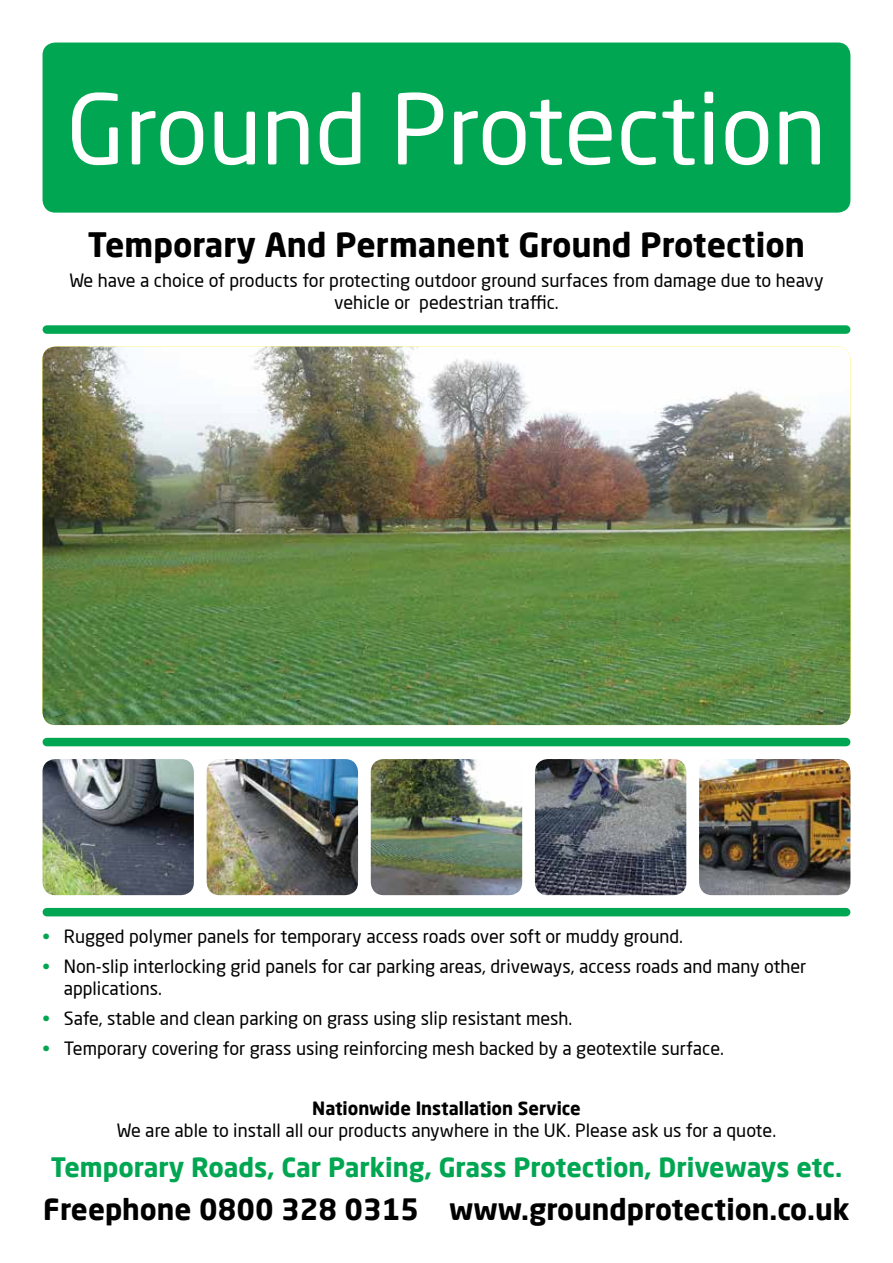
<style>
.page{position:relative;width:893px;height:1263px;background:#fff}
.page>*{position:absolute;margin:0;border:0;box-sizing:border-box;transform-origin:0 0}
.t1{font:96px "Neo Sans Pro";color:#fff}
.t2{font:700 33px "Neo Sans Pro";color:#000}
.t3{font:700 28.8px "Neo Sans Pro";color:#000}
.t4{font:700 26.25px "Neo Sans Pro";color:#00a651}
.t5{font:18px/21.6px "Neo Sans Pro";color:#000;text-align:center}
.t6{font:700 18px "Neo Sans Pro";color:#000}
.s1{color:#00a651}
</style>
<div class="page">
<div style="left:43px;top:43px;width:807px;height:170px;background:#00a651;border-radius:13px"></div>
<div style="left:47px;top:325px;width:799px;height:9px;background:#00a651"></div>
<img style="left:43px;top:347px;width:807px;height:378px">
<div style="left:47px;top:738px;width:799px;height:8px;background:#00a651"></div>
<div style="left:47px;top:908px;width:799px;height:8px;background:#00a651"></div>
<img style="left:43px;top:759px;width:151px;height:136px">
<img style="left:207px;top:759px;width:151px;height:136px">
<img style="left:371px;top:759px;width:151px;height:136px">
<img style="left:535px;top:759px;width:151px;height:136px">
<img style="left:699px;top:759px;width:151px;height:136px">
<h1 class="t1" style="left:66px;top:70px;width:761px">Ground Protection</h1>
<h2 class="t2" style="left:88px;top:224px;width:719px">Temporary And Permanent Ground Protection</h2>
<p class="t5" style="left:69px;top:269px;width:756px">We have a choice of products for protecting outdoor ground surfaces from damage due to heavy vehicle or pedestrian traffic.</p>
<p class="t5" style="left:43px;top:925px;width:642px"><span class="s1">•</span> Rugged polymer panels for temporary access roads over soft or muddy ground.</p>
<p class="t5" style="left:64px;top:955px;width:744px;text-align:left;text-indent:-21px"><span class="s1">•</span> Non-slip interlocking grid panels for car parking areas, driveways, access roads and many other applications.</p>
<p class="t5" style="left:43px;top:1007px;width:531px"><span class="s1">•</span> Safe, stable and clean parking on grass using slip resistant mesh.</p>
<p class="t5" style="left:43px;top:1037px;width:683px"><span class="s1">•</span> Temporary covering for grass using reinforcing mesh backed by a geotextile surface.</p>
<p class="t6" style="left:312px;top:1097px;width:270px">Nationwide Installation Service</p>
<p class="t5" style="left:117px;top:1119px;width:661px">We are able to install all our products anywhere in the UK. Please ask us for a quote.</p>
<h3 class="t4" style="left:51px;top:1150px;width:793px">Temporary Roads, Car Parking, Grass Protection, Driveways etc.</h3>
<h3 class="t3" style="left:43px;top:1191px;width:808px">Freephone 0800 328 0315 www.groundprotection.co.uk</h3>
</div>
